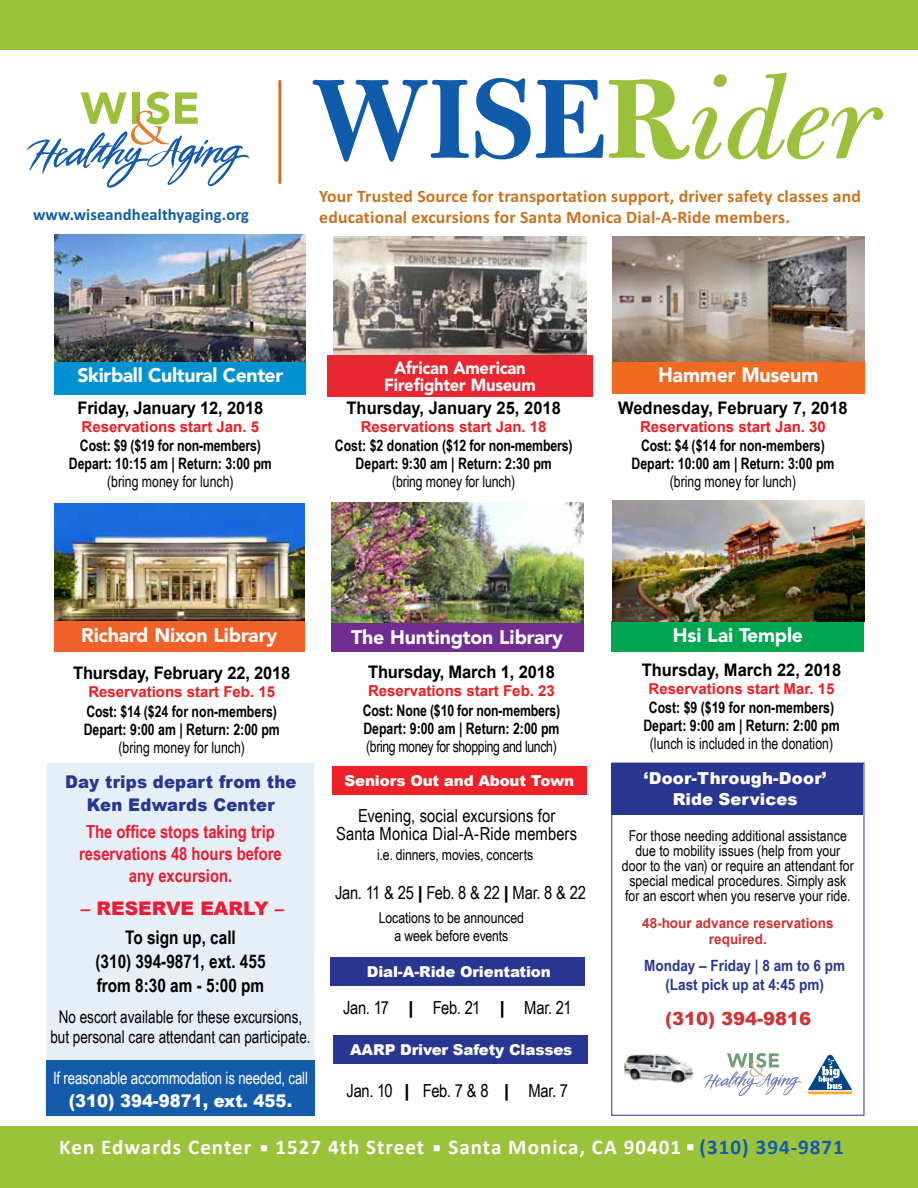
<style>
.page{position:relative;width:918px;height:1188px;background:#fff}
.page>*{position:absolute;margin:0;border:0;box-sizing:border-box;transform-origin:0 0}
.t1{font:219.6px "Bulmer MT Std Bold Display";color:#105baa;scale:1.04 1}
.t2{font:125.55px "Bulmer MT Std Bold Display";color:#105baa;scale:1.04 1}
.t3{font:700 22.5px "Calibri";letter-spacing:.015em;color:#105baa}
.t4{font:700 21px "Calibri";letter-spacing:.05em;color:#fff}
.t5{font:900 20.7px "Avenir";letter-spacing:-.01em;color:#fff;scale:.94 1}
.t6{font:900 19.5px "Avenir";letter-spacing:-.01em;color:#fff}
.t7{font:700 19.5px "Calibri";letter-spacing:.015em;color:#fff}
.t8{font:700 18.75px/24px "Arial Narrow";color:#000;text-align:center}
.t9{font:900 18.75px "Arial";color:#ed1b35}
.t10{font:18px/18px "Arial Narrow";color:#000;text-align:center}
.t11{font:700 18px/21.6px "Arial Narrow";color:#ed1b35;text-align:center}
.t12{font:18px "Arial Narrow";letter-spacing:-.02em;color:#000}
.t13{font:900 18px "Arial";color:#ce3433}
.t14{font:700 17.55px "Calibri";letter-spacing:.01em;color:#cb721f}
.t15{font:17.55px/19.5px "Arial Narrow";color:#000;text-align:center;scale:.94 1}
.t16{font:900 17.55px/22.5px "Arial";letter-spacing:.01em;color:#283691;text-align:center;scale:.94 1}
.t17{font:900 17.55px/16.5px "Avenir";letter-spacing:-.01em;color:#fff;text-align:center;scale:.94 1}
.t18{font:900 17.55px "Arial";color:#fff;scale:.94 1}
.t19{font:700 17.4px "Arial";color:#000;scale:.95 1}
.t20{font:17.1px "Arial Narrow";letter-spacing:-.01em;color:#fff;scale:.94 1}
.t21{font:900 16.5px/21px "Arial";letter-spacing:.01em;color:#fff;text-align:center}
.t22{font:700 16.5px "Calibri";letter-spacing:.01em;color:#105baa}
.t23{font:700 15.75px/18px "Arial Narrow";color:#000;text-align:center;scale:.95 1}
.t24{font:15.75px "Arial Narrow";color:#000;scale:.95 1}
.t25{font:15.75px "Arial Narrow";letter-spacing:-.025em;color:#000;scale:.95 1}
.t26{font:700 15.45px/19.5px "Arial Narrow";color:#283691;text-align:center;scale:1.06 1}
.t27{font:15px/15px "Arial Narrow";color:#000;text-align:center}
.t28{font:700 15px "Arial";color:#ed1d24}
.t29{font:900 15px "Arial";letter-spacing:-.01em;color:#fff}
.t30{font:700 14.1px/16.5px "Arial";color:#cd3333;text-align:center;scale:.96 1}
.s1{color:#9bc13c}
.s2{font-family:"Bulmer MT Std";font-style:italic;color:#9bc13c}
.s3{font-family:"Arial";font-weight:900}
.s4{color:#145cab}
</style>
<div class="page">
<svg style="left:0;top:49px;width:918px;height:188px"></svg>
<div style="left:0;top:0;width:918px;height:49px;background:#9bc13c"></div>
<div style="left:55px;top:362px;width:251px;height:33px;background:#0092d0"></div>
<img style="left:54px;top:235px;width:252px;height:127px">
<img style="left:333px;top:236px;width:254px;height:120px">
<img style="left:612px;top:236px;width:252px;height:126px">
<div style="left:611px;top:621px;width:253px;height:31px;background:#00a651"></div>
<div style="left:331px;top:623px;width:252px;height:29px;background:#712d91"></div>
<img style="left:54px;top:504px;width:251px;height:117px">
<img style="left:331px;top:502px;width:252px;height:121px">
<img style="left:612px;top:501px;width:252px;height:120px">
<div style="left:54px;top:621px;width:250px;height:31px;background:#f1612a"></div>
<div style="left:612px;top:362px;width:252px;height:31px;background:#f26921"></div>
<div style="left:46px;top:763px;width:269px;height:301px;background:#e7eff6"></div>
<div style="left:46px;top:1060px;width:269px;height:56px;background:#145cab"></div>
<div style="left:611px;top:763px;width:252px;height:51px;background:#283691"></div>
<svg style="left:703px;top:1053px;width:99px;height:43px"></svg>
<img style="left:624px;top:1054px;width:69px;height:29px">
<svg style="left:808px;top:1055px;width:45px;height:39px"></svg>
<div style="left:333px;top:767px;width:254px;height:28px;background:#ed2228"></div>
<div style="left:331px;top:957px;width:254px;height:28px;background:#283691"></div>
<div style="left:333px;top:1035px;width:254px;height:29px;background:#283691"></div>
<div style="left:327px;top:356px;width:266px;height:41px;background:#e72731"></div>
<div style="left:0;top:1126px;width:918px;height:62px;background:#9ac23b"></div>
<h2 class="t2" style="left:312px;top:55px;width:551px">WISE<span class="s1">R</span><span class="s2">ider</span></h2>
<h1 class="t1" style="left:155px;top:70px;width:699px">WISE<span class="s1">R</span><span class="s2">i</span></h1>
<p class="t14" style="left:319px;top:185px;width:543px">Your Trusted Source for transportation support, driver safety classes and</p>
<p class="t22" style="left:33px;top:204px;width:218px">www.wiseandhealthyaging.org</p>
<p class="t14" style="left:319px;top:207px;width:472px">educational excursions for Santa Monica Dial-A-Ride members.</p>
<p class="t6" style="left:78px;top:364px;width:207px">Skirball Cultural Center</p>
<p class="t19" style="left:77px;top:396px;width:197px">Friday, January 12, 2018</p>
<p class="t28" style="left:82px;top:417px;width:179px">Reservations start Jan. 5</p>
<p class="t23" style="left:69px;top:436px;width:215px">Cost: $9 ($19 for non-members)<br>Depart: 10:15 am | Return: 3:00 pm</p>
<p class="t24" style="left:107px;top:470px;width:135px">(bring money for lunch)</p>
<p class="t17" style="left:384px;top:360px;width:163px">African American<br>Firefighter Museum</p>
<p class="t19" style="left:347px;top:396px;width:227px">Thursday, January 25, 2018</p>
<p class="t28" style="left:361px;top:417px;width:187px">Reservations start Jan. 18</p>
<p class="t23" style="left:335px;top:436px;width:252px">Cost: $2 donation ($12 for non-members)<br>Depart: 9:30 am | Return: 2:30 pm</p>
<p class="t24" style="left:392px;top:470px;width:131px">(bring money for lunch)</p>
<h3 class="t5" style="left:658px;top:363px;width:172px">Hammer Museum</h3>
<p class="t19" style="left:618px;top:396px;width:243px">Wednesday, February 7, 2018</p>
<p class="t28" style="left:640px;top:417px;width:187px">Reservations start Jan. 30</p>
<p class="t23" style="left:631px;top:436px;width:215px">Cost: $4 ($14 for non-members)<br>Depart: 10:00 am | Return: 3:00 pm</p>
<p class="t24" style="left:670px;top:470px;width:135px">(bring money for lunch)</p>
<p class="t6" style="left:81px;top:623px;width:198px">Richard Nixon Library</p>
<p class="t19" style="left:73px;top:662px;width:230px">Thursday, February 22, 2018</p>
<p class="t28" style="left:88px;top:682px;width:188px">Reservations start Feb. 15</p>
<p class="t23" style="left:84px;top:701px;width:208px;text-align:left">Cost: $14 ($24 for non-members)<br>Depart: 9:00 am | Return: 2:00 pm</p>
<p class="t24" style="left:119px;top:736px;width:135px">(bring money for lunch)</p>
<p class="t16" style="left:65px;top:770px;width:248px">Day trips depart from the<br>Ken Edwards Center</p>
<p class="t11" style="left:79px;top:820px;width:204px">The office stops taking trip reservations 48 hours before any excursion.</p>
<p class="t9" style="left:81px;top:894px;width:205px">– RESERVE EARLY –</p>
<p class="t8" style="left:95px;top:924px;width:172px">To sign up, call<br>(310) 394-9871, ext. 455 from 8:30 am - 5:00 pm</p>
<p class="t15" style="left:50px;top:1007px;width:278px">No escort available for these excursions, but personal care attendant can participate.</p>
<p class="t20" style="left:53px;top:1065px;width:273px">If reasonable accommodation is needed, call</p>
<p class="t18" style="left:69px;top:1088px;width:239px">(310) 394-9871, ext. 455.</p>
<p class="t6" style="left:351px;top:625px;width:213px">The Huntington Library</p>
<p class="t6" style="left:673px;top:623px;width:132px">Hsi Lai Temple</p>
<p class="t19" style="left:368px;top:661px;width:198px">Thursday, March 1, 2018</p>
<p class="t28" style="left:368px;top:681px;width:188px">Reservations start Feb. 23</p>
<p class="t23" style="left:363px;top:700px;width:210px;text-align:left">Cost: None ($10 for non-members)<br>Depart: 9:00 am | Return: 2:00 pm</p>
<p class="t25" style="left:366px;top:734px;width:202px">(bring money for shopping and lunch)</p>
<p class="t19" style="left:642px;top:658px;width:212px">Thursday, March 22, 2018</p>
<p class="t28" style="left:649px;top:678px;width:187px">Reservations start Mar. 15</p>
<p class="t23" style="left:643px;top:698px;width:208px">Cost: $9 ($19 for non-members)<br>Depart: 9:00 am | Return: 2:00 pm</p>
<p class="t24" style="left:650px;top:732px;width:194px">(lunch is included in the donation)</p>
<p class="t29" style="left:345px;top:770px;width:231px">Seniors Out and About Town</p>
<p class="t21" style="left:644px;top:767px;width:184px">‘Door-Through-Door’<br>Ride Services</p>
<p class="t10" style="left:336px;top:806px;width:242px">Evening, social excursions for<br>Santa Monica Dial-A-Ride members</p>
<p class="t27" style="left:622px;top:827px;width:234px">For those needing additional assistance due to mobility issues (help from your door to the van) or require an attendant for special medical procedures. Simply ask</p>
<p class="t27" style="left:377px;top:847px;width:158px">i.e. dinners, movies, concerts</p>
<p class="t10" style="left:335px;top:883px;width:252px">Jan. 11 &amp; 25 <span class="s3">|</span> Feb. 8 &amp; 22 <span class="s3">|</span> Mar. 8 &amp; 22</p>
<p class="t27" style="left:625px;top:887px;width:227px">for an escort when you reserve your ride.</p>
<p class="t27" style="left:379px;top:909px;width:147px;line-height:18px">Locations to be announced a week before events</p>
<p class="t29" style="left:351px;top:952px;width:212px">New Member Orientations</p>
<p class="t29" style="left:367px;top:961px;width:185px">Dial-A-Ride Orientation</p>
<p class="t12" style="left:343px;top:994px;width:230px">Jan. 17 <span class="s3">|</span> Feb. 21 <span class="s3">|</span> Mar. 21</p>
<p class="t29" style="left:350px;top:1039px;width:224px">AARP Driver Safety Classes</p>
<p class="t12" style="left:347px;top:1077px;width:223px">Jan. 10 <span class="s3">|</span> Feb. 7 &amp; 8 <span class="s3">|</span> Mar. 7</p>
<p class="t30" style="left:642px;top:915px;width:201px">48-hour advance reservations required.</p>
<p class="t26" style="left:644px;top:955px;width:191px">Monday – Friday | 8 am to 6 pm (Last pick up at 4:45 pm)</p>
<p class="t13" style="left:665px;top:1006px;width:148px">(310) 394-9816</p>
<h3 class="t4" style="left:59px;top:1133px;width:786px">Ken Edwards Center 1527 4th Street Santa Monica, CA 90401 <span class="s4">(310) 394-9871</span></h3>
<p class="t7" style="left:101px;top:1143px;width:168px">Ken Edwards Center</p>
<p class="t7" style="left:279px;top:1143px;width:376px">■ 1527 4th Street ■ Santa Monica, CA 90401</p>
<h3 class="t3" style="left:662px;top:1142px;width:161px"><sup>■</sup> (310) 394-9871</h3>
</div>
